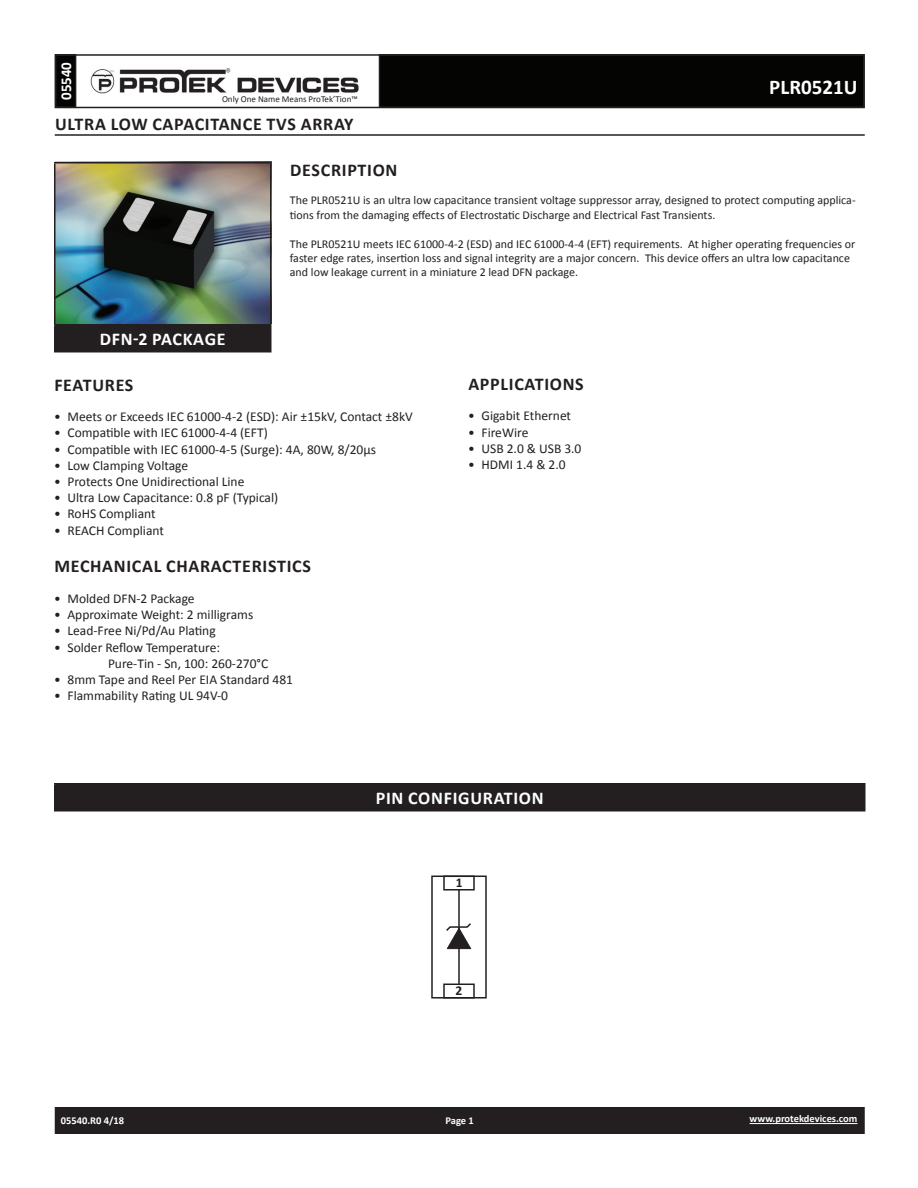
<style>
.page{position:relative;width:918px;height:1188px;background:#fff}
.page>*{position:absolute;margin:0;border:0;box-sizing:border-box;transform-origin:0 0}
.t1{font:700 21px "Calibri";color:#fff}
.t2{font:700 18px "Calibri";letter-spacing:.04em;color:#231f20}
.t3{font:700 18px "Calibri";letter-spacing:.04em;color:#fff}
.t4{font:700 15px "Calibri";color:#fff}
.t5{font:13.5px/16.2px "Calibri";color:#231f20}
.t6{font:700 13.5px "Calibri";color:#231f20}
.t7{font:12px/14.4px "Calibri";color:#231f20}
.t8{font:700 10.5px "Calibri";color:#fff}
.t9{font:9px "Calibri";color:#231f20}
</style>
<div class="page">
<div style="left:56px;top:1108px;width:808px;height:25px;background:#231f20"></div>
<div style="left:55px;top:1107px;width:810px;height:27px;border:2px solid #231f20"></div>
<div style="left:56px;top:55px;width:20px;height:52px;background:#040503"></div>
<div style="left:55px;top:54px;width:21px;height:54px;border:2px solid #231f20"></div>
<div style="left:380px;top:55px;width:484px;height:52px;background:#040503"></div>
<div style="left:55px;top:54px;width:810px;height:54px;border:2px solid #231f20"></div>
<img style="left:90px;top:68px;width:269px;height:26px">
<hr style="left:750px;top:1123px;width:107px;height:1px;background:#fff">
<hr style="left:55px;top:134px;width:810px;height:2px;background:#231f20">
<div style="left:55px;top:784px;width:810px;height:27px;background:#231f20"></div>
<hr style="left:54px;top:783px;width:812px;height:1px;background:#231f20">
<hr style="left:54px;top:784px;width:2px;height:26px;background:#231f20">
<hr style="left:864px;top:784px;width:2px;height:26px;background:#231f20">
<hr style="left:54px;top:810px;width:812px;height:2px;background:#231f20">
<div style="left:431px;top:876px;width:56px;height:123px;border:2px solid #231f20"></div>
<div style="left:443px;top:876px;width:32px;height:15px;border:2px solid #231f20"></div>
<div style="left:443px;top:984px;width:32px;height:15px;border:2px solid #231f20"></div>
<hr style="left:458px;top:889px;width:2px;height:95px;background:#231f20">
<svg style="left:446px;top:922px;width:26px;height:27px"></svg>
<img style="left:56px;top:164px;width:214px;height:160px">
<div style="left:55px;top:325px;width:216px;height:27px;background:#231f20"></div>
<hr style="left:54px;top:162px;width:218px;height:2px;background:#231f20">
<hr style="left:54px;top:164px;width:2px;height:160px;background:#231f20">
<hr style="left:270px;top:164px;width:2px;height:160px;background:#231f20">
<hr style="left:54px;top:324px;width:218px;height:2px;background:#231f20">
<hr style="left:54px;top:326px;width:2px;height:25px;background:#231f20">
<hr style="left:270px;top:326px;width:2px;height:25px;background:#231f20">
<hr style="left:54px;top:351px;width:218px;height:1px;background:#231f20">
<p class="t4" style="left:56px;top:100px;width:40px;rotate:-90deg">05540</p>
<p class="t9" style="left:222px;top:93px;width:137px">Only One Name Means ProTek’Tion™</p>
<h1 class="t1" style="left:769px;top:74px;width:90px">PLR0521U</h1>
<h2 class="t2" style="left:55px;top:112px;width:300px">ULTRA LOW CAPACITANCE TVS ARRAY</h2>
<h2 class="t2" style="left:290px;top:158px;width:109px">DESCRIPTION</h2>
<p class="t7" style="left:290px;top:193px;width:567px">The PLR0521U is an ultra low capacitance transient voltage suppressor array, designed to protect computing applica&shy;tions from the damaging effects of Electrostatic Discharge and Electrical Fast Transients.</p>
<p class="t7" style="left:290px;top:236px;width:567px">The PLR0521U meets IEC 61000-4-2 (ESD) and IEC 61000-4-4 (EFT) requirements. At higher operating frequencies or faster edge rates, insertion loss and signal integrity are a major concern. This device offers an ultra low capacitance and low leakage current in a miniature 2 lead DFN package.</p>
<h2 class="t3" style="left:100px;top:328px;width:127px">DFN-2 PACKAGE</h2>
<h2 class="t2" style="left:54px;top:373px;width:81px">FEATURES</h2>
<p class="t5" style="left:54px;top:409px;width:360px">• Meets or Exceeds IEC 61000-4-2 (ESD): Air ±15kV, Contact ±8kV</p>
<p class="t5" style="left:54px;top:425px;width:215px">• Compatible with IEC 61000-4-4 (EFT)</p>
<p class="t5" style="left:54px;top:441px;width:324px">• Compatible with IEC 61000-4-5 (Surge): 4A, 80W, 8/20µs</p>
<p class="t5" style="left:54px;top:457px;width:136px">• Low Clamping Voltage</p>
<p class="t5" style="left:54px;top:473px;width:192px">• Protects One Unidirectional Line</p>
<p class="t5" style="left:54px;top:490px;width:226px">• Ultra Low Capacitance: 0.8 pF (Typical)</p>
<p class="t5" style="left:54px;top:506px;width:103px">• RoHS Compliant</p>
<p class="t5" style="left:54px;top:522px;width:111px">• REACH Compliant</p>
<h2 class="t2" style="left:54px;top:555px;width:258px">MECHANICAL CHARACTERISTICS</h2>
<p class="t5" style="left:54px;top:590px;width:142px">• Molded DFN-2 Package</p>
<p class="t5" style="left:54px;top:607px;width:201px">• Approximate Weight: 2 milligrams</p>
<p class="t5" style="left:54px;top:623px;width:163px">• Lead-Free Ni/Pd/Au Plating</p>
<p class="t5" style="left:108px;top:639px;width:162px;text-indent:-54px">• Solder Reflow Temperature:<br>Pure-Tin - Sn, 100: 260-270°C</p>
<p class="t5" style="left:54px;top:671px;width:241px">• 8mm Tape and Reel Per EIA Standard 481</p>
<p class="t5" style="left:54px;top:688px;width:176px">• Flammability Rating UL 94V-0</p>
<h2 class="t2" style="left:468px;top:372px;width:117px">APPLICATIONS</h2>
<p class="t5" style="left:468px;top:408px;width:105px">• Gigabit Ethernet</p>
<p class="t5" style="left:468px;top:424px;width:62px">• FireWire</p>
<p class="t5" style="left:468px;top:440px;width:115px">• USB 2.0 &amp; USB 3.0</p>
<p class="t5" style="left:468px;top:457px;width:99px">• HDMI 1.4 &amp; 2.0</p>
<h2 class="t3" style="left:376px;top:787px;width:169px">PIN CONFIGURATION</h2>
<p class="t6" style="left:456px;top:874px;width:8px">1</p>
<p class="t6" style="left:455px;top:982px;width:8px">2</p>
<p class="t8" style="left:61px;top:1114px;width:65px">05540.R0 4/18</p>
<p class="t8" style="left:446px;top:1114px;width:30px">Page 1</p>
<p class="t8" style="left:750px;top:1112px;width:109px">www.protekdevices.com</p>
</div>
